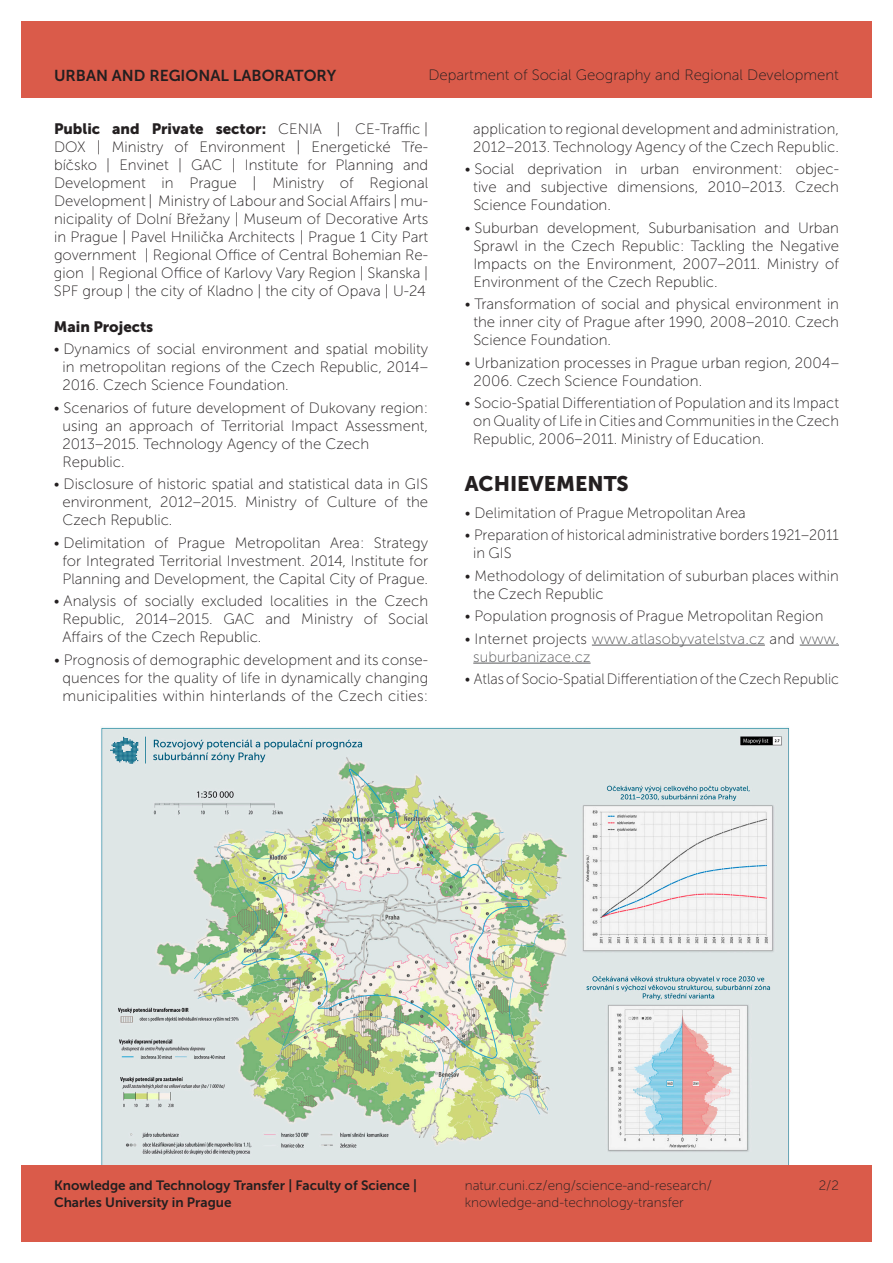
<style>
.page{position:relative;width:893px;height:1263px;background:#fff}
.page>*{position:absolute;margin:0;border:0;box-sizing:border-box;transform-origin:0 0}
.t1{font:21px "Museo Sans 900";color:#231f20}
.t2{font:15.75px "Museo Sans 700";color:#231f20}
.t3{font:15px/18px "Museo Sans 100";color:#231f20;text-align:justify}
.t4{font:15px/18px "Museo Sans 100";color:#231f20;scale:.96 1}
.t5{font:15px/18px "Museo Sans 100";letter-spacing:.01em;color:#57585a}
.t6{font:15px "Museo Sans 900";color:#231f20}
.t7{font:13.5px/16.2px "Museo Sans 100";color:#231f20}
.t8{font:13.5px/16.2px "Museo Sans 700";color:#231f20}
.s1{font-family:"Museo Sans 100"}
.s2{color:#231f20}
</style>
<div class="page">
<img style="left:101px;top:727px;width:689px;height:438px">
<div style="left:21px;top:21px;width:851px;height:77px;background:#da5b4a"></div>
<hr style="left:592px;top:645px;width:173px;height:1px;background:#57585a">
<hr style="left:800px;top:645px;width:39px;height:1px;background:#57585a">
<hr style="left:473px;top:663px;width:118px;height:1px;background:#57585a">
<div style="left:21px;top:1165px;width:851px;height:77px;background:#da5b4a"></div>
<p class="t2" style="left:54px;top:67px;width:284px">URBAN AND REGIONAL LABORATORY</p>
<p class="t3" style="left:428px;top:66px;width:412px">Department of Social Geography and Regional Development</p>
<p class="t6" style="left:54px;top:120px;width:376px">Public and Private sector: <span class="s1">CENIA | CE-Traffic |</span></p>
<p class="t3" style="left:54px;top:138px;width:376px">DOX | Ministry of Environment | Energetické Tře&shy;bíčsko | Envinet | GAC | Institute for Planning and Development in Prague | Ministry of Regional Development | Ministry of Labour and Social Affairs | mu&shy;nicipality of Dolní Břežany | Museum of Decorative Arts in Prague | Pavel Hnilička Architects | Prague 1 City Part government | Regional Office of Central Bohemian Re&shy;gion | Regional Office of Karlovy Vary Region | Skanska | SPF group | the city of Kladno | the city of Opava | U-24</p>
<p class="t6" style="left:54px;top:318px;width:101px">Main Projects</p>
<p class="t3" style="left:62px;top:340px;width:367px;text-indent:-8px">• Dynamics of social environment and spatial mobility in metropolitan regions of the Czech Republic, 2014– 2016. Czech Science Foundation.</p>
<p class="t3" style="left:62px;top:399px;width:367px;text-align:left;text-indent:-9px">• Scenarios of future development of Dukovany region: using an approach of Territorial Impact Assessment, 2013–2015. Technology Agency of the Czech Republic.</p>
<p class="t3" style="left:62px;top:475px;width:367px;text-indent:-8px">• Disclosure of historic spatial and statistical data in GIS environment, 2012–2015. Ministry of Culture of the Czech Republic.</p>
<p class="t3" style="left:54px;top:534px;width:376px;text-align:center">• Delimitation of Prague Metropolitan Area: Strategy for Integrated Territorial Investment. 2014, Institute for<br>Planning and Development, the Capital City of Prague.</p>
<p class="t3" style="left:63px;top:592px;width:367px;text-indent:-9px">• Analysis of socially excluded localities in the Czech Republic, 2014–2015. GAC and Ministry of Social Affairs of the Czech Republic.</p>
<p class="t3" style="left:54px;top:651px;width:376px;text-align:center">• Prognosis of demographic development and its conse&shy;quences for the quality of life in dynamically changing municipalities within hinterlands of the Czech cities:</p>
<p class="t3" style="left:473px;top:120px;width:367px">application to regional development and administration,<br>2012–2013. Technology Agency of the Czech Republic.</p>
<p class="t3" style="left:473px;top:160px;width:367px;text-indent:-9px">• Social deprivation in urban environment: objec&shy;tive and subjective dimensions, 2010–2013. Czech Science Foundation.</p>
<p class="t3" style="left:473px;top:219px;width:367px;text-indent:-9px">• Suburban development, Suburbanisation and Urban Sprawl in the Czech Republic: Tackling the Negative Impacts on the Environment, 2007–2011. Ministry of Environment of the Czech Republic.</p>
<p class="t3" style="left:473px;top:295px;width:367px;text-indent:-8px">• Transformation of social and physical environment in the inner city of Prague after 1990, 2008–2010. Czech Science Foundation.</p>
<p class="t3" style="left:473px;top:354px;width:367px;text-indent:-8px">• Urbanization processes in Prague urban region, 2004–<br>2006. Czech Science Foundation.</p>
<p class="t3" style="left:473px;top:394px;width:367px;text-indent:-9px">• Socio-Spatial Differentiation of Population and its Impact on Quality of Life in Cities and Communities in the Czech Republic, 2006–2011. Ministry of Education.</p>
<h1 class="t1" style="left:465px;top:471px;width:28px">Achie</h1>
<h1 class="t1" style="left:530px;top:471px;width:29px">vements</h1>
<p class="t3" style="left:465px;top:504px;width:283px">• Delimitation of Prague Metropolitan Area</p>
<p class="t4" style="left:473px;top:526px;width:382px;text-indent:-9px">• Preparation of historical administrative borders 1921–2011 in GIS</p>
<p class="t3" style="left:473px;top:567px;width:367px;text-indent:-9px">• Methodology of delimitation of suburban places within the Czech Republic</p>
<p class="t3" style="left:465px;top:607px;width:360px">• Population prognosis of Prague Metropolitan Region</p>
<p class="t5" style="left:473px;top:630px;width:367px;text-indent:-9px"><span class="s2">• Internet projects</span> www.atlasobyvatelstva.cz <span class="s2">and</span> www. suburbanizace.cz</p>
<p class="t4" style="left:465px;top:670px;width:391px">• Atlas of Socio-Spatial Differentiation of the Czech Republic</p>
<p class="t8" style="left:54px;top:1177px;width:365px">Knowledge and Technology Transfer | Faculty of Science |<br>Charles University in Prague</p>
<p class="t7" style="left:465px;top:1178px;width:249px">natur.cuni.cz/eng/science-and-research/ knowledge-and-technology-transfer</p>
<p class="t7" style="left:819px;top:1178px;width:22px">2/2</p>
</div>
